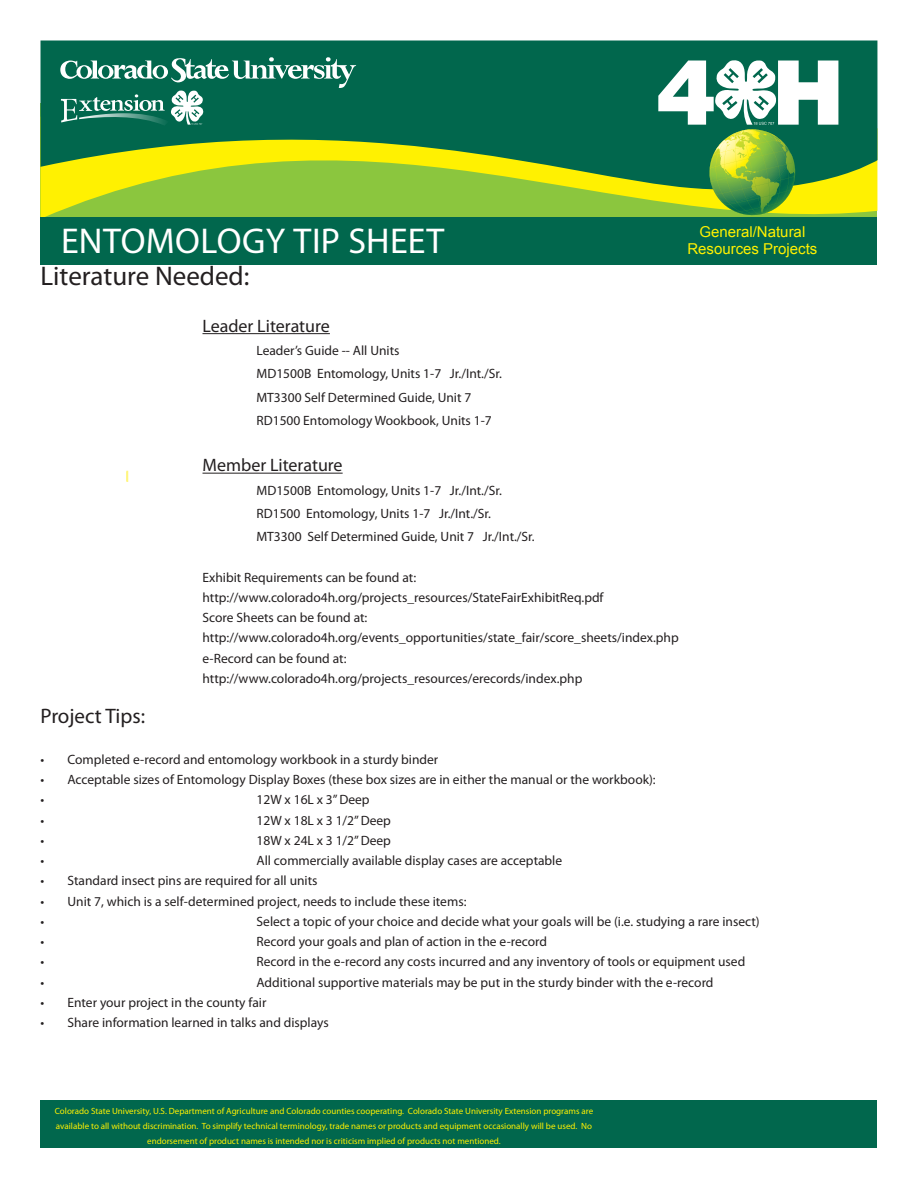
<style>
.page{position:relative;width:918px;height:1188px;background:#fff}
.page>*{position:absolute;margin:0;border:0;box-sizing:border-box;transform-origin:0 0}
.t1{font:36px "Myriad Pro";letter-spacing:.01em;color:#fff}
.body{font:27px "Myriad Pro";color:#231f20}
.body-2{font:21px "Myriad Pro";color:#231f20}
.body-3{font:18px "Myriad Pro";color:#231f20}
.t2{font:15px "Arial";color:#fff101}
.body-4{font:13.5px "Myriad Pro";color:#231f20}
.t3{font:9px/15px "Myriad Pro";color:#fff101;text-align:center}
</style>
<div class="page">
<svg style="left:40px;top:198px;width:837px;height:19px;background:#95c938"></svg>
<svg style="left:40px;top:40px;width:838px;height:158px;background:#458f3d"></svg>
<svg style="left:60px;top:56px;width:296px;height:70px;background:#2d816c"></svg>
<div style="left:40px;top:217px;width:838px;height:48px;background:#01674d"></div>
<svg style="left:658px;top:58px;width:180px;height:157px"></svg>
<div style="left:40px;top:1100px;width:838px;height:48px;background:#01674d"></div>
<svg style="left:126px;top:471px;width:2px;height:11px"></svg>
<hr style="left:202px;top:333px;width:128px;height:1px;background:#231f20">
<hr style="left:202px;top:473px;width:141px;height:1px;background:#231f20">
<p class="t1" style="left:61px;top:219px;width:385px">ENTOMOLOGY TIP SHEET</p>
<p class="t2" style="left:699px;top:222px;width:107px">General/Natural</p>
<p class="t2" style="left:687px;top:238px;width:132px">Resources Projects</p>
<p class="body" style="left:40px;top:260px;width:210px">Literature Needed:</p>
<p class="body-3" style="left:202px;top:315px;width:129px">Leader Literature</p>
<p class="body-4" style="left:256px;top:342px;width:145px">Leader’s Guide -- All Units</p>
<p class="body-4" style="left:256px;top:366px;width:247px">MD1500B Entomology, Units 1-7 Jr./Int./Sr.</p>
<p class="body-4" style="left:256px;top:389px;width:216px">MT3300 Self Determined Guide, Unit 7</p>
<p class="body-4" style="left:256px;top:412px;width:237px">RD1500 Entomology Wookbook, Units 1-7</p>
<p class="body-3" style="left:202px;top:454px;width:142px">Member Literature</p>
<p class="body-4" style="left:256px;top:482px;width:247px">MD1500B Entomology, Units 1-7 Jr./Int./Sr.</p>
<p class="body-4" style="left:256px;top:505px;width:236px">RD1500 Entomology, Units 1-7 Jr./Int./Sr.</p>
<p class="body-4" style="left:256px;top:528px;width:280px">MT3300 Self Determined Guide, Unit 7 Jr./Int./Sr.</p>
<p class="body-4" style="left:202px;top:569px;width:215px">Exhibit Requirements can be found at:</p>
<p class="body-4" style="left:202px;top:589px;width:403px">http://www.colorado4h.org/projects_resources/StateFairExhibitReq.pdf</p>
<p class="body-4" style="left:202px;top:609px;width:166px">Score Sheets can be found at:</p>
<p class="body-4" style="left:202px;top:630px;width:478px">http://www.colorado4h.org/events_opportunities/state_fair/score_sheets/index.php</p>
<p class="body-4" style="left:202px;top:650px;width:146px">e-Record can be found at:</p>
<p class="body-4" style="left:202px;top:670px;width:381px">http://www.colorado4h.org/projects_resources/erecords/index.php</p>
<p class="body-2" style="left:40px;top:703px;width:106px">Project Tips:</p>
<p class="body-4" style="left:40px;top:751px;width:399px">• Completed e-record and entomology workbook in a sturdy binder</p>
<p class="body-4" style="left:40px;top:771px;width:617px">• Acceptable sizes of Entomology Display Boxes (these box sizes are in either the manual or the workbook):</p>
<p class="body-4" style="left:40px;top:792px;width:5px">•</p>
<p class="body-4" style="left:256px;top:792px;width:115px">12W x 16L x 3” Deep</p>
<p class="body-4" style="left:40px;top:812px;width:5px">•</p>
<p class="body-4" style="left:256px;top:812px;width:136px">12W x 18L x 3 1/2” Deep</p>
<p class="body-4" style="left:40px;top:832px;width:5px">•</p>
<p class="body-4" style="left:256px;top:832px;width:136px">18W x 24L x 3 1/2” Deep</p>
<p class="body-4" style="left:40px;top:852px;width:5px">•</p>
<p class="body-4" style="left:256px;top:852px;width:307px">All commercially available display cases are acceptable</p>
<p class="body-4" style="left:40px;top:873px;width:279px">• Standard insect pins are required for all units</p>
<p class="body-4" style="left:40px;top:893px;width:427px">• Unit 7, which is a self-determined project, needs to include these items:</p>
<p class="body-4" style="left:40px;top:913px;width:5px">•</p>
<p class="body-4" style="left:256px;top:913px;width:505px">Select a topic of your choice and decide what your goals will be (i.e. studying a rare insect)</p>
<p class="body-4" style="left:40px;top:933px;width:5px">•</p>
<p class="body-4" style="left:256px;top:933px;width:292px">Record your goals and plan of action in the e-record</p>
<p class="body-4" style="left:40px;top:954px;width:5px">•</p>
<p class="body-4" style="left:256px;top:954px;width:490px">Record in the e-record any costs incurred and any inventory of tools or equipment used</p>
<p class="body-4" style="left:40px;top:974px;width:5px">•</p>
<p class="body-4" style="left:256px;top:974px;width:459px">Additional supportive materials may be put in the sturdy binder with the e-record</p>
<p class="body-4" style="left:40px;top:994px;width:228px">• Enter your project in the county fair</p>
<p class="body-4" style="left:40px;top:1014px;width:290px">• Share information learned in talks and displays</p>
<p class="t3" style="left:55px;top:1103px;width:540px">Colorado State University, U.S. Department of Agriculture and Colorado counties cooperating. Colorado State University Extension programs are available to all without discrimination. To simplify technical terminology, trade names or products and equipment occasionally will be used. No endorsement of product names is intended nor is criticism implied of products not mentioned.</p>
</div>
